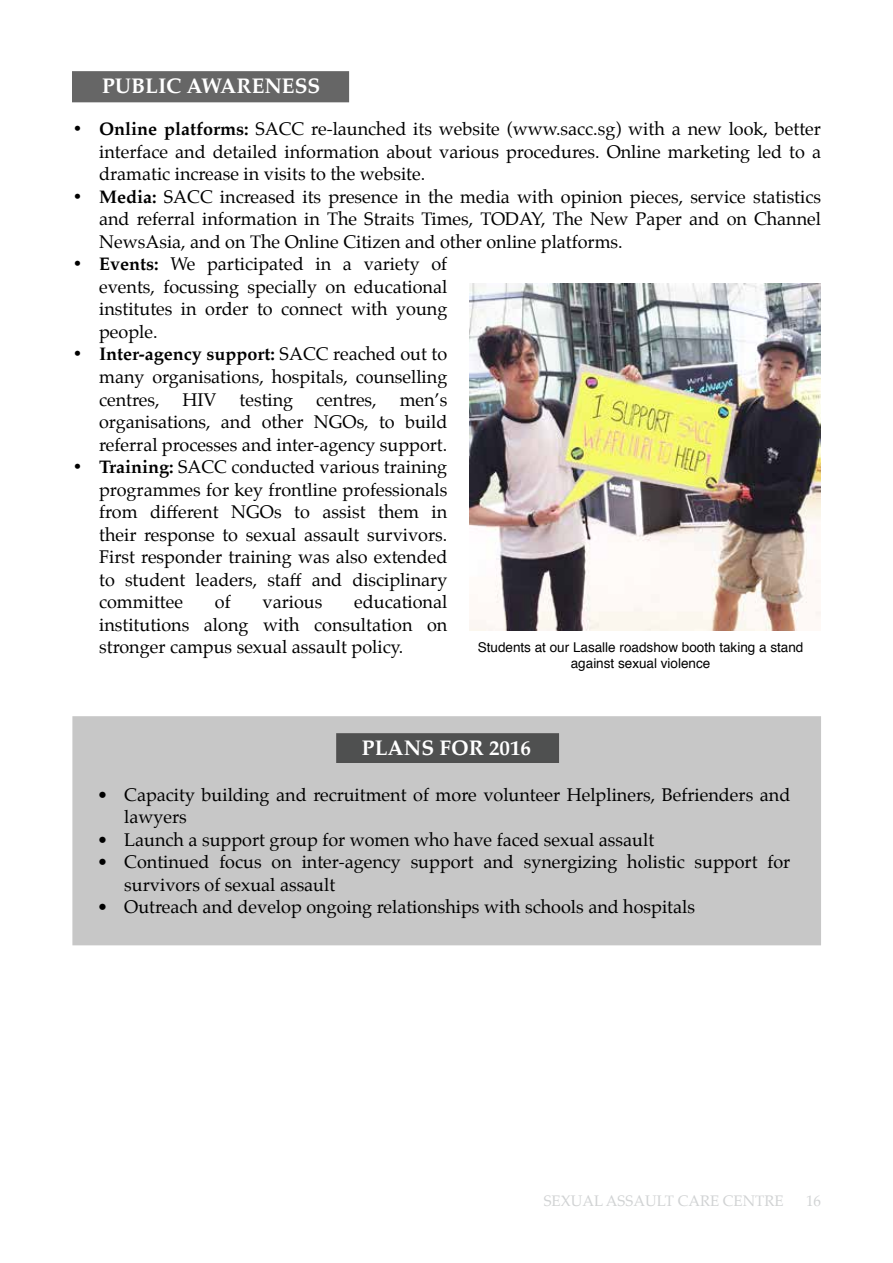
<style>
.page{position:relative;width:893px;height:1263px;background:#fff}
.page>*{position:absolute;margin:0;border:0;box-sizing:border-box;transform-origin:0 0}
.t1{font:700 21px "Palatino";color:#fff}
.t2{font:18px/22.5px "Palatino";color:#000;text-align:justify}
.t3{font:15px "Palatino";color:#d1d3d4}
.t4{font:13.5px/16.2px "Helvetica";color:#000;text-align:center}
.s1{font-weight:700}
</style>
<div class="page">
<div style="left:73px;top:72px;width:275px;height:30px;background:#666"></div>
<div style="left:73px;top:717px;width:747px;height:228px;background:#c7c7c7"></div>
<img style="left:470px;top:283px;width:351px;height:348px">
<div style="left:337px;top:734px;width:221px;height:28px;background:#4f5050"></div>
<p class="t1" style="left:102px;top:68px;width:15px">public</p>
<p class="t1" style="left:187px;top:68px;width:16px">awareness</p>
<p class="t2" style="left:99px;top:118px;width:723px;text-indent:-27px"><span class="s1">• Online platforms:</span> SACC re-launched its website (www.sacc.sg) with a new look, better interface and detailed information about various procedures. Online marketing led to a dramatic increase in visits to the website.</p>
<p class="t2" style="left:99px;top:185px;width:723px;text-indent:-27px"><span class="s1">• Media:</span> SACC increased its presence in the media with opinion pieces, service statistics and referral information in The Straits Times, TODAY, The New Paper and on Channel NewsAsia, and on The Online Citizen and other online platforms.</p>
<p class="t2" style="left:99px;top:253px;width:350px;text-indent:-27px"><span class="s1">• Events:</span> We participated in a variety of events, focussing specially on educational institutes in order to connect with young people.</p>
<p class="t2" style="left:99px;top:343px;width:350px;text-indent:-27px"><span class="s1">• Inter-agency support:</span> SACC reached out to many organisations, hospitals, counselling centres,</p>
<p class="t2" style="left:183px;top:388px;width:36px">HIV</p>
<p class="t2" style="left:240px;top:388px;width:55px">testing</p>
<p class="t2" style="left:316px;top:388px;width:62px">centres,</p>
<p class="t2" style="left:400px;top:388px;width:49px">men’s</p>
<p class="t2" style="left:99px;top:410px;width:230px">organisations, and other NGO</p>
<p class="t2" style="left:99px;top:410px;width:350px;text-align:right">s, to build<br>referral processes and inter-agency support.</p>
<p class="t2" style="left:99px;top:455px;width:350px;text-indent:-27px"><span class="s1">• Training:</span> SACC conducted various training programmes for key frontline professionals from different NGOs to assist them in their response to sexual assault survivors.<br>First responder training was also extended to student leaders, staff and disciplinary committee</p>
<p class="t2" style="left:99px;top:590px;width:350px;text-indent:255px">educational institutions along with consultation on stronger campus sexual assault policy.</p>
<p class="t2" style="left:215px;top:590px;width:17px">of</p>
<p class="t2" style="left:263px;top:590px;width:61px">various</p>
<p class="t4" style="left:478px;top:639px;width:327px">Students at our Lasalle roadshow booth taking a stand against sexual violence</p>
<p class="t1" style="left:362px;top:730px;width:16px">plans</p>
<p class="t1" style="left:440px;top:730px;width:16px">for</p>
<p class="t1" style="left:489px;top:730px;width:43px">2016</p>
<p class="t2" style="left:124px;top:783px;width:668px;text-indent:-27px">• Capacity building and recruitment of more volunteer Helpliners, Befrienders and lawyers</p>
<p class="t2" style="left:97px;top:828px;width:558px">• Launch a support group for women who have faced sexual assault</p>
<p class="t2" style="left:124px;top:851px;width:668px;text-indent:-27px">• Continued focus on inter-agency support and synergizing holistic support for survivors of sexual assault</p>
<p class="t2" style="left:97px;top:896px;width:599px">• Outreach and develop ongoing relationships with schools and hospitals</p>
<p class="t3" style="left:544px;top:1188px;width:112px">SEXUAL ASSAULT</p>
<p class="t3" style="left:678px;top:1188px;width:107px">CARE CENTRE</p>
<p class="t3" style="left:806px;top:1188px;width:16px">16</p>
</div>
